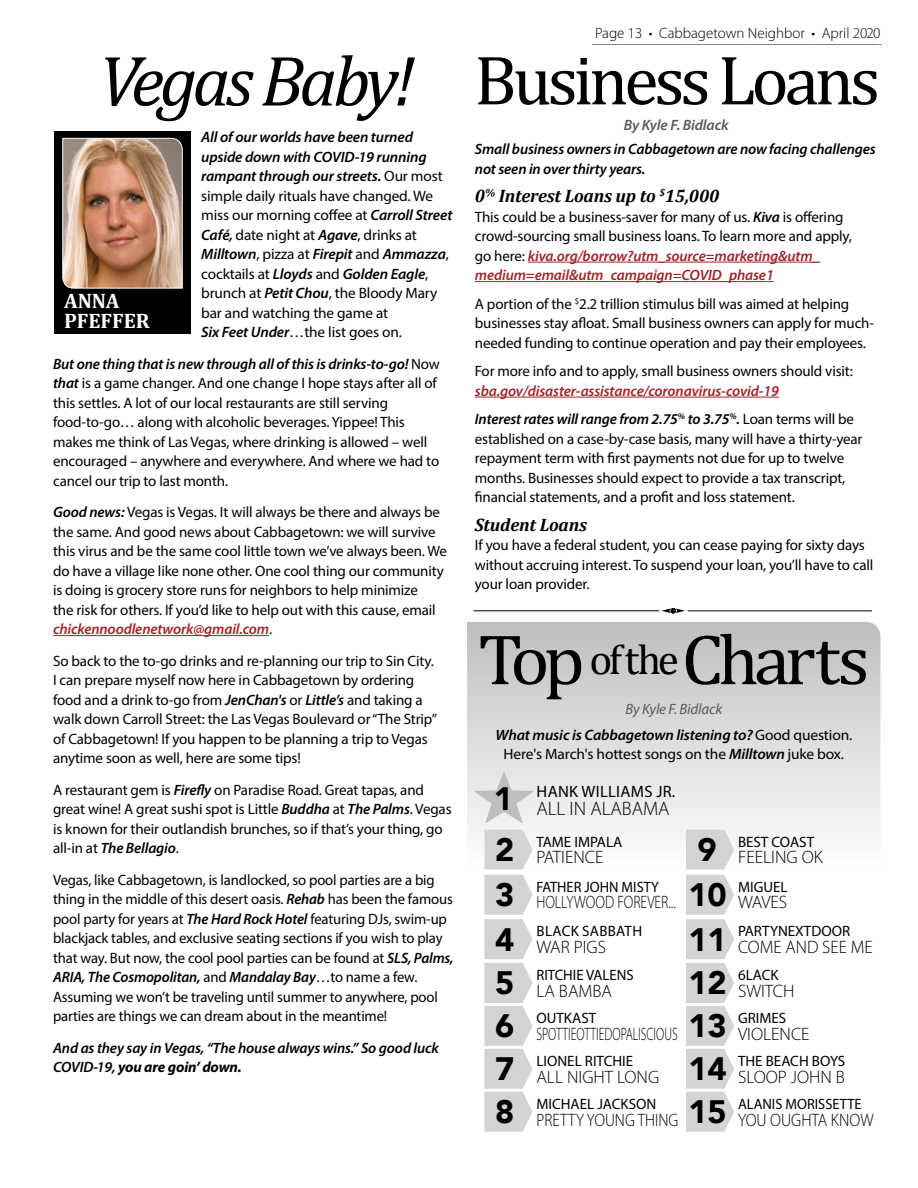
<style>
.page{position:relative;width:918px;height:1188px;background:#fff}
.page>*{position:absolute;margin:0;border:0;box-sizing:border-box;transform-origin:0 0}
.t1{font:72px "Cambria";letter-spacing:-.07em;color:#000}
.t2{font:70.5px "Cambria";letter-spacing:-.06em;color:#000}
.t3{font:900 32.4px "Avenir";color:#000}
.t4{font:700 21px/19.5px "Cambria";color:#fff}
.t5{font:300 19.5px "Myriad Pro";color:#000}
.t6{font:300 18px "Myriad Pro";color:#000}
.t7{font:italic 700 18px "Cambria";letter-spacing:-.01em;color:#000}
.t8{font:300 18px "Myriad Pro";color:#000;scale:.68 1}
.t9{font:300 18px "Myriad Pro";color:#000;scale:.79 1}
.t10{font:300 18px "Myriad Pro";color:#000;scale:.88 1}
.t11{font:300 18px "Myriad Pro";color:#000;scale:.9 1}
.t12{font:16.5px "Myriad Pro";letter-spacing:.02em;color:#000}
.t13{font:15px/19.5px "Myriad Pro";letter-spacing:-.01em;color:#000}
.t14{font:italic 600 15px/19.5px "Myriad Pro";letter-spacing:-.01em;color:#000}
.t15{font:italic 600 15px/28.5px "Myriad Pro";letter-spacing:-.01em;color:#a0252a}
.t16{font:300 15px "Myriad Pro";color:#000}
.t17{font:15px "Myriad Pro";letter-spacing:-.01em;color:#000;scale:.96 1}
.t18{font:italic 600 15px "Myriad Pro";letter-spacing:-.01em;color:#58595b}
.t19{font:15px "Myriad Pro";letter-spacing:.02em;color:#000}
.s1{font-style:italic;font-size:72px}
.s2{font-weight:600;font-style:italic}
.s3{font-weight:600;font-style:italic;color:#a0252a}
.s4{font-weight:700}
.s5{color:#000}
.s6{font-weight:400;font-style:normal;color:#000}
.s7{font-size:42px}
.s8{font-weight:400;color:#58595b}
.s9{font-weight:400;font-style:normal}
.s10{font-family:"Avenir";font-weight:900;font-size:32.4px}
</style>
<div class="page">
<svg style="left:593px;top:44px;width:288px;height:1px"></svg>
<svg style="left:467px;top:622px;width:413px;height:228px"></svg>
<svg style="left:473px;top:771px;width:62px;height:53px"></svg>
<svg style="left:484px;top:830px;width:49px;height:302px"></svg>
<svg style="left:686px;top:830px;width:48px;height:302px;background:#d7d9da"></svg>
<hr style="left:53px;top:635px;width:216px;height:1px;background:#a0252a">
<hr style="left:528px;top:262px;width:292px;height:1px;background:#a0252a">
<hr style="left:475px;top:281px;width:299px;height:1px;background:#a0252a">
<hr style="left:475px;top:397px;width:304px;height:1px;background:#a0252a">
<div style="left:54px;top:131px;width:136px;height:202px;background:#000"></div>
<img style="left:62px;top:138px;width:121px;height:151px">
<svg style="left:661px;top:608px;width:24px;height:5px"></svg>
<hr style="left:474px;top:610px;width:185px;height:1px;background:#000">
<hr style="left:688px;top:611px;width:184px;height:1px;background:#000">
<p class="t16" style="left:595px;top:25px;width:287px">Page 13 • Cabbagetown Neighbor • April 2020</p>
<h2 class="t2" style="left:99px;top:39px;width:783px"><span class="s1">Vegas Baby!</span> Business Loans</h2>
<p class="t13" style="left:201px;top:127px;width:253px"><span class="s2">All of our worlds have been turned upside down with COVID-19 running rampant through our streets.</span> Our most simple daily rituals have changed. We miss our morning coffee at <span class="s2">Carroll Street Café,</span> date night at <span class="s2">Agave</span>, drinks at <span class="s2">Milltown</span>, pizza at <span class="s2">Firepit</span> and <span class="s2">Ammazza</span>, cocktails at <span class="s2">Lloyds</span> and <span class="s2">Golden Eagle</span>, brunch at <span class="s2">Petit Chou</span>, the Bloody Mary bar and watching the game at<br><span class="s2">Six Feet Under</span>…the list goes on.</p>
<p class="t13" style="left:53px;top:354px;width:388px"><span class="s2">But one thing that is new through all of this is drinks-to-go!</span> Now <span class="s2">that</span> is a game changer. And one change I hope stays after all of this settles. A lot of our local restaurants are still serving food-to-go… along with alcoholic beverages. Yippee! This makes me think of Las Vegas, where drinking is allowed – well encouraged – anywhere and everywhere. And where we had to cancel our trip to last month.</p>
<p class="t13" style="left:53px;top:502px;width:395px"><span class="s2">Good news:</span> Vegas is Vegas. It will always be there and always be the same. And good news about Cabbagetown: we will survive this virus and be the same cool little town we’ve always been. We do have a village like none other. One cool thing our community is doing is grocery store runs for neighbors to help minimize<br>the risk for others. If you’d like to help out with this cause, email <span class="s3">chickennoodlenetwork@gmail.com</span>.</p>
<p class="t13" style="left:53px;top:651px;width:386px">So back to the to-go drinks and re-planning our trip to Sin City.<br>I can prepare myself now here in Cabbagetown by ordering food and a drink to-go from <span class="s2">JenChan's</span> or <span class="s2">Little’s</span> and taking a walk down Carroll Street: the Las Vegas Boulevard or “The Strip” of Cabbagetown! If you happen to be planning a trip to Vegas anytime soon as well, here are some tips!</p>
<p class="t13" style="left:53px;top:780px;width:400px">A restaurant gem is <span class="s2">Firefly</span> on Paradise Road. Great tapas, and great wine! A great sushi spot is Little <span class="s2">Buddha</span> at <span class="s2">The Palms</span>. Vegas is known for their outlandish brunches, so if that’s your thing, go all-in at <span class="s2">The Bellagio</span>.</p>
<p class="t13" style="left:53px;top:870px;width:402px">Vegas, like Cabbagetown, is landlocked, so pool parties are a big thing in the middle of this desert oasis. <span class="s2">Rehab</span> has been the famous pool party for years at <span class="s2">The Hard Rock Hotel</span> featuring DJs, swim-up blackjack tables, and exclusive seating sections if you wish to play that way. But now, the cool pool parties can be found at <span class="s2">SLS, Palms, ARIA, The Cosmopolitan,</span> and <span class="s2">Mandalay Bay</span>…to name a few.<br>Assuming we won’t be traveling until summer to anywhere, pool parties are things we can dream about in the meantime!</p>
<p class="t14" style="left:53px;top:1037px;width:387px">And as they say in Vegas, “The house always wins.” So good luck<br>COVID-19, <span class="s4">you are goin’ down.</span></p>
<p class="t18" style="left:624px;top:116px;width:106px">By Kyle F. Bidlack</p>
<p class="t14" style="left:475px;top:139px;width:402px">Small business owners in Cabbagetown are now facing challenges not seen in over thirty years.</p>
<p class="t7" style="left:475px;top:183px;width:246px">0<sup>%</sup> Interest Loans up to <sup>$</sup>15,000</p>
<p class="t13" style="left:475px;top:207px;width:379px">This could be a business-saver for many of us. <span class="s2">Kiva</span> is offering crowd-sourcing small business loans. To learn more and apply, go here: <span class="s3">kiva.org/borrow?utm_source=marketing&amp;utm_ medium=email&amp;utm_campaign=COVID_phase1</span></p>
<p class="t13" style="left:475px;top:294px;width:401px">A portion of the <sup>$</sup>2.2 trillion stimulus bill was aimed at helping businesses stay afloat. Small business owners can apply for much&shy;needed funding to continue operation and pay their employees.</p>
<p class="t13" style="left:475px;top:361px;width:379px">For more info and to apply, small business owners should visit:</p>
<p class="t15" style="left:475px;top:376px;width:381px">sba.gov/disaster-assistance/coronavirus-covid-19<br><span class="s5">Interest rates will range from 2.75</span><sup>%</sup> <span class="s5">to 3.75</span><sup>%</sup><span class="s5">.</span> <span class="s6">Loan terms will be</span></p>
<p class="t13" style="left:475px;top:429px;width:389px">established on a case-by-case basis, many will have a thirty-year repayment term with first payments not due for up to twelve months. Businesses should expect to provide a tax transcript, financial statements, and a profit and loss statement.</p>
<p class="t7" style="left:475px;top:512px;width:114px">Student Loans</p>
<p class="t13" style="left:475px;top:535px;width:400px">If you have a federal student, you can cease paying for sixty days without accruing interest. To suspend your loan, you’ll have to call your loan provider.</p>
<h3 class="t4" style="left:64px;top:291px;width:87px">ANNA<br>PFEFFER</h3>
<h1 class="t1" style="left:478px;top:617px;width:393px">Top <span class="s7">of the</span>Charts</h1>
<p class="t14" style="left:495px;top:696px;width:358px;line-height:25.5px;text-align:center"><span class="s8">By Kyle F. Bidlack<br></span>What music is Cabbagetown listening to? <span class="s9">Good question.</span></p>
<p class="t13" style="left:504px;top:744px;width:342px">Here's March's hottest songs on the <span class="s2">Milltown</span> juke box.</p>
<p class="t12" style="left:494px;top:781px;width:183px"><span class="s10">1</span> HANK WILLIAMS JR.</p>
<h3 class="t5" style="left:536px;top:798px;width:134px">ALL IN ALABAMA</h3>
<p class="t13" style="left:536px;top:832px;width:87px">TAME IMPALA</p>
<p class="t6" style="left:536px;top:847px;width:69px">PATIENCE</p>
<p class="t13" style="left:738px;top:832px;width:78px">BEST COAST</p>
<p class="t6" style="left:738px;top:847px;width:86px">FEELING OK</p>
<h3 class="t3" style="left:495px;top:822px;width:21px">2</h3>
<h3 class="t3" style="left:697px;top:822px;width:21px">9</h3>
<h3 class="t3" style="left:495px;top:867px;width:21px">3</h3>
<h3 class="t3" style="left:688px;top:867px;width:40px">10</h3>
<h3 class="t3" style="left:495px;top:912px;width:21px">4</h3>
<h3 class="t3" style="left:688px;top:912px;width:40px">11</h3>
<h3 class="t3" style="left:495px;top:955px;width:21px">5</h3>
<h3 class="t3" style="left:688px;top:955px;width:40px">12</h3>
<h3 class="t3" style="left:495px;top:998px;width:21px">6</h3>
<h3 class="t3" style="left:688px;top:998px;width:40px">13</h3>
<h3 class="t3" style="left:495px;top:1041px;width:21px">7</h3>
<h3 class="t3" style="left:688px;top:1041px;width:40px">14</h3>
<h3 class="t3" style="left:495px;top:1084px;width:21px">8</h3>
<h3 class="t3" style="left:688px;top:1084px;width:40px">15</h3>
<p class="t17" style="left:536px;top:878px;width:129px">FATHER JOHN MISTY</p>
<p class="t9" style="left:536px;top:893px;width:178px">HOLLYWOOD FOREVER...</p>
<p class="t13" style="left:738px;top:877px;width:51px">MIGUEL</p>
<p class="t6" style="left:738px;top:893px;width:51px">WAVES</p>
<p class="t19" style="left:537px;top:922px;width:107px">BLACK SABBATH</p>
<p class="t6" style="left:536px;top:937px;width:71px">WAR PIGS</p>
<p class="t13" style="left:738px;top:921px;width:114px">PARTYNEXTDOOR</p>
<p class="t6" style="left:738px;top:937px;width:136px">COME AND SEE ME</p>
<p class="t13" style="left:536px;top:965px;width:99px">RITCHIE VALENS</p>
<p class="t6" style="left:536px;top:981px;width:77px">LA BAMBA</p>
<p class="t13" style="left:738px;top:965px;width:42px">6LACK</p>
<p class="t6" style="left:738px;top:981px;width:58px">SWITCH</p>
<p class="t13" style="left:536px;top:1008px;width:61px">OUTKAST</p>
<p class="t8" style="left:536px;top:1024px;width:209px">SPOTTIEOTTIEDOPALISCIOUS</p>
<p class="t13" style="left:738px;top:1008px;width:50px">GRIMES</p>
<p class="t6" style="left:738px;top:1024px;width:73px">VIOLENCE</p>
<p class="t13" style="left:536px;top:1051px;width:98px">LIONEL RITCHIE</p>
<p class="t6" style="left:536px;top:1067px;width:124px">ALL NIGHT LONG</p>
<p class="t13" style="left:738px;top:1051px;width:109px">THE BEACH BOYS</p>
<p class="t6" style="left:738px;top:1067px;width:108px">SLOOP JOHN B</p>
<p class="t13" style="left:536px;top:1094px;width:121px">MICHAEL JACKSON</p>
<p class="t10" style="left:536px;top:1110px;width:163px">PRETTY YOUNG THING</p>
<p class="t17" style="left:738px;top:1095px;width:130px">ALANIS MORISSETTE</p>
<p class="t11" style="left:738px;top:1110px;width:152px">YOU OUGHTA KNOW</p>
</div>
